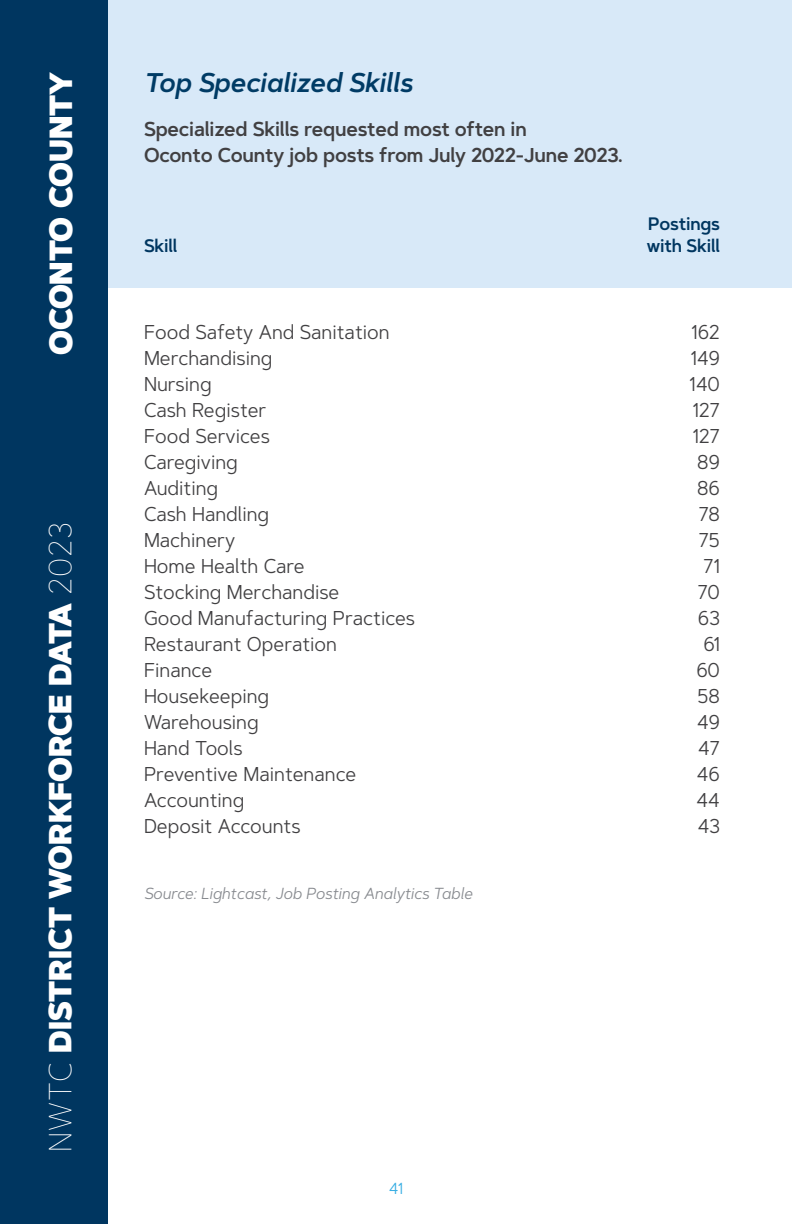
<style>
.page{position:relative;width:792px;height:1224px;background:#fff}
.page>*{position:absolute;margin:0;border:0;box-sizing:border-box;transform-origin:0 0}
.t1{font:900 32px "Artegra Sans";color:#fff;scale:.95 1}
.t2{font:italic 600 27px "Artegra Sans";color:#003b65;scale:.95 1}
.t3{font:20px "Artegra Sans";color:#414042;scale:.95 1}
.t4{font:600 20px/26px "Artegra Sans";letter-spacing:-.01em;color:#414042;scale:.95 1}
.t5{font:600 18px "Artegra Sans";letter-spacing:-.01em;color:#003660;scale:.95 1}
.t6{font:italic 16px "Artegra Sans";color:#878a8f;scale:.95 1}
.t7{font:16px "Artegra Sans";color:#39aee3;scale:.95 1}
.s1{font-weight:100}
</style>
<div class="page">
<div style="left:0;top:0;width:792px;height:288px;background:#d8e9f8"></div>
<div style="left:0;top:0;width:108px;height:1224px;background:#003660"></div>
<h1 class="t1" style="left:36px;top:355px;width:300px;rotate:-90deg">OCONTO COUNTY</h1>
<h1 class="t1" style="left:36px;top:1152px;width:665px;rotate:-90deg"><span class="s1">NWTC</span> DISTRICT WORKFORCE DATA <span class="s1">2023</span></h1>
<h2 class="t2" style="left:144px;top:63px;width:284px">Top Specialized Skills</h2>
<p class="t4" style="left:144px;top:116px;width:505px">Specialized Skills requested most often in<br>Oconto County job posts from July 2022-June 2023.</p>
<p class="t5" style="left:648px;top:211px;width:77px">Postings</p>
<p class="t5" style="left:144px;top:233px;width:37px">Skill</p>
<p class="t5" style="left:647px;top:233px;width:78px">with Skill</p>
<p class="t3" style="left:144px;top:318px;width:260px">Food Safety And Sanitation</p>
<p class="t3" style="left:692px;top:318px;width:31px">162</p>
<p class="t3" style="left:144px;top:344px;width:137px">Merchandising</p>
<p class="t3" style="left:691px;top:344px;width:32px">149</p>
<p class="t3" style="left:144px;top:370px;width:73px">Nursing</p>
<p class="t3" style="left:690px;top:370px;width:33px">140</p>
<p class="t3" style="left:144px;top:396px;width:131px">Cash Register</p>
<p class="t3" style="left:693px;top:396px;width:30px">127</p>
<p class="t3" style="left:144px;top:422px;width:134px">Food Services</p>
<p class="t3" style="left:693px;top:422px;width:30px">127</p>
<p class="t3" style="left:144px;top:448px;width:100px">Caregiving</p>
<p class="t3" style="left:697px;top:448px;width:25px">89</p>
<p class="t3" style="left:144px;top:474px;width:80px">Auditing</p>
<p class="t3" style="left:697px;top:474px;width:26px">86</p>
<p class="t3" style="left:144px;top:500px;width:133px">Cash Handling</p>
<p class="t3" style="left:698px;top:500px;width:24px">78</p>
<p class="t3" style="left:144px;top:526px;width:98px">Machinery</p>
<p class="t3" style="left:698px;top:526px;width:24px">75</p>
<p class="t3" style="left:144px;top:552px;width:171px">Home Health Care</p>
<p class="t3" style="left:703px;top:552px;width:19px">71</p>
<p class="t3" style="left:144px;top:578px;width:207px">Stocking Merchandise</p>
<p class="t3" style="left:698px;top:578px;width:25px">70</p>
<p class="t3" style="left:144px;top:604px;width:287px">Good Manufacturing Practices</p>
<p class="t3" style="left:698px;top:604px;width:25px">63</p>
<p class="t3" style="left:144px;top:630px;width:205px">Restaurant Operation</p>
<p class="t3" style="left:703px;top:630px;width:19px">61</p>
<p class="t3" style="left:144px;top:656px;width:73px">Finance</p>
<p class="t3" style="left:696px;top:656px;width:26px">60</p>
<p class="t3" style="left:144px;top:682px;width:133px">Housekeeping</p>
<p class="t3" style="left:697px;top:682px;width:25px">58</p>
<p class="t3" style="left:144px;top:708px;width:122px">Warehousing</p>
<p class="t3" style="left:697px;top:708px;width:26px">49</p>
<p class="t3" style="left:144px;top:734px;width:105px">Hand Tools</p>
<p class="t3" style="left:698px;top:734px;width:25px">47</p>
<p class="t3" style="left:144px;top:760px;width:225px">Preventive Maintenance</p>
<p class="t3" style="left:697px;top:760px;width:26px">46</p>
<p class="t3" style="left:144px;top:786px;width:107px">Accounting</p>
<p class="t3" style="left:696px;top:786px;width:26px">44</p>
<p class="t3" style="left:144px;top:812px;width:166px">Deposit Accounts</p>
<p class="t3" style="left:697px;top:812px;width:25px">43</p>
<p class="t6" style="left:144px;top:882px;width:347px">Source: Lightcast, Job Posting Analytics Table</p>
<p class="t7" style="left:389px;top:1177px;width:16px">41</p>
</div>
